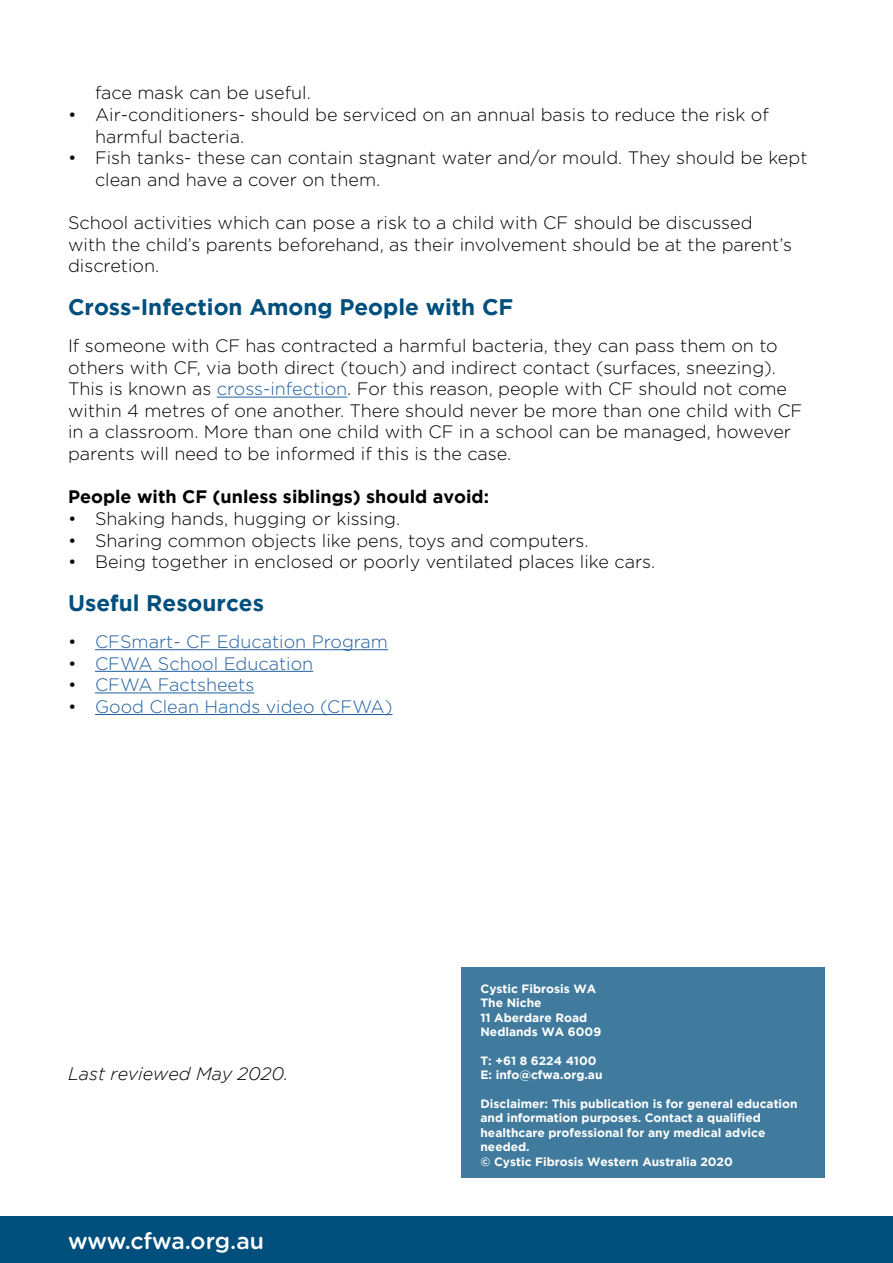
<style>
.page{position:relative;width:893px;height:1263px;background:#fff}
.page>*{position:absolute;margin:0;border:0;box-sizing:border-box;transform-origin:0 0}
.t1{font:500 22.95px "Gotham Rounded";letter-spacing:-.005em;color:#fff}
.t2{font:700 22.5px "Gotham";color:#004f7d}
.t3{font:300 18px/21.6px "Gotham Rounded";color:#000}
.t4{font:300 18px "Gotham Rounded";color:#215e9e}
.t5{font:700 18px "Gotham";color:#000}
.t6{font:italic 300 18px "Gotham";color:#000}
.t7{font:700 12px/14.4px "Gotham";color:#fff}
.s1{color:#215e9e}
.s2{color:#000}
</style>
<div class="page">
<hr style="left:217px;top:397px;width:130px;height:1px;background:#215e9e">
<hr style="left:95px;top:649px;width:293px;height:1px;background:#215e9e">
<hr style="left:95px;top:671px;width:218px;height:1px;background:#215e9e">
<hr style="left:95px;top:692px;width:159px;height:1px;background:#215e9e">
<hr style="left:95px;top:714px;width:298px;height:1px;background:#215e9e">
<div style="left:0;top:1216px;width:893px;height:47px;background:#004f7d"></div>
<div style="left:461px;top:967px;width:364px;height:211px;background:#407b9d"></div>
<p class="t3" style="left:95px;top:81px;width:217px">face mask can be useful.</p>
<p class="t3" style="left:95px;top:103px;width:675px;text-indent:-27px">• Air-conditioners- should be serviced on an annual basis to reduce the risk of harmful bacteria.</p>
<p class="t3" style="left:95px;top:146px;width:714px;text-indent:-27px">• Fish tanks- these can contain stagnant water and/or mould. They should be kept clean and have a cover on them.</p>
<p class="t3" style="left:68px;top:211px;width:726px">School activities which can pose a risk to a child with CF should be discussed with the child’s parents beforehand, as their involvement should be at the parent’s discretion.</p>
<p class="t2" style="left:68px;top:294px;width:447px">Cross-Infection Among People with CF</p>
<p class="t3" style="left:68px;top:334px;width:736px">If someone with CF has contracted a harmful bacteria, they can pass them on to others with CF, via both direct (touch) and indirect contact (surfaces, sneezing).<br>This is known as <span class="s1">cross-infection</span>. For this reason, people with CF should not come within 4 metres of one another. There should never be more than one child with CF in a classroom. More than one child with CF in a school can be managed, however parents will need to be informed if this is the case.</p>
<p class="t5" style="left:68px;top:486px;width:422px">People with CF (unless siblings) should avoid:</p>
<p class="t3" style="left:68px;top:507px;width:334px">• Shaking hands, hugging or kissing.</p>
<p class="t3" style="left:68px;top:528px;width:522px">• Sharing common objects like pens, toys and computers.</p>
<p class="t3" style="left:68px;top:550px;width:589px">• Being together in enclosed or poorly ventilated places like cars.</p>
<p class="t2" style="left:68px;top:590px;width:197px">Useful Resources</p>
<p class="t4" style="left:68px;top:629px;width:322px"><span class="s2">•</span> CFSmart- CF Education Program</p>
<p class="t4" style="left:68px;top:651px;width:247px"><span class="s2">•</span> CFWA School Education</p>
<p class="t4" style="left:68px;top:673px;width:188px"><span class="s2">•</span> CFWA Factsheets</p>
<p class="t4" style="left:68px;top:694px;width:326px"><span class="s2">•</span> Good Clean Hands video (CFWA)</p>
<p class="t6" style="left:68px;top:1064px;width:222px">Last reviewed May 2020.</p>
<p class="t1" style="left:68px;top:1224px;width:198px">www.cfwa.org.au</p>
<p class="t7" style="left:480px;top:981px;width:122px">Cystic Fibrosis WA<br>The Niche<br>11 Aberdare Road<br>Nedlands WA 6009</p>
<p class="t7" style="left:480px;top:1053px;width:124px">T: +61 8 6224 4100<br>E: info@cfwa.org.au</p>
<p class="t7" style="left:480px;top:1096px;width:319px">Disclaimer: This publication is for general education and information purposes. Contact a qualified healthcare professional for any medical advice needed.<br>© Cystic Fibrosis Western Australia 2020</p>
</div>
